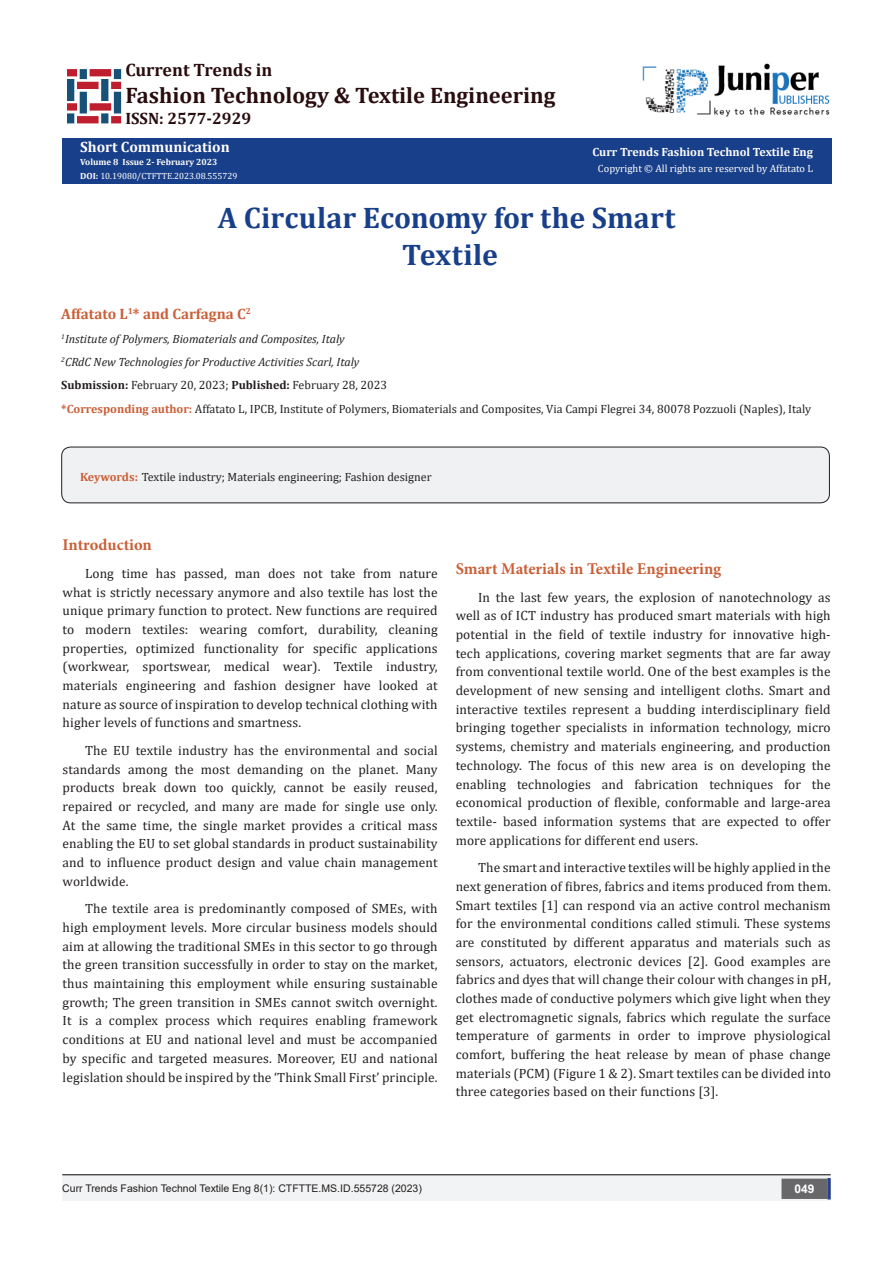
<style>
.page{position:relative;width:893px;height:1263px;background:#fff}
.page>*{position:absolute;margin:0;border:0;box-sizing:border-box;transform-origin:0 0}
.t1{font:700 29.85px "Cambria";color:#183f89}
.t2{font:700 22.5px "Cambria";color:#290c0e}
.t3{font:700 18px "Cambria";color:#290c0e}
.No_Spacing{font:700 16.5px "Minion Pro";color:#ca5f37}
.t4{font:700 16.5px "Cambria";color:#290c0e}
.t5{font:700 15px "Cambria";color:#ca5f37}
.t6{font:700 15px "Cambria";color:#fffefc}
.t7{font:13.5px/18.8px "Cambria";letter-spacing:.01em;color:#231f20;text-align:justify}
.t8{font:12px "Cambria";color:#231f20}
.t9{font:italic 12px "Cambria";color:#231f20}
.t10{font:700 12px "Cambria";color:#fffefc}
.t11{font:700 12px "Arial";color:#fff}
.t12{font:10.5px "Arial";color:#231f20}
.t13{font:10.5px "Cambria";color:#fffefc}
.t14{font:9px "Cambria";color:#fff}
.t15{font:700 9px "Cambria";color:#fffefc}
.s1{font-weight:700;color:#fffefc}
.s2{font-weight:700}
.s3{font-weight:700;color:#ca5f37}
</style>
<div class="page">
<div style="left:62px;top:138px;width:769px;height:45px;background:#183f89"></div>
<div style="left:62px;top:1175px;width:441px;height:26px;background:#f2f3f4"></div>
<div style="left:503px;top:1175px;width:328px;height:26px;background:#f2f3f4"></div>
<div style="left:782px;top:1179px;width:45px;height:19px;background:#68676a"></div>
<div style="left:781px;top:1178px;width:46px;height:21px;border:2px solid #68676a"></div>
<svg style="left:827px;top:1178px;width:4px;height:21px"></svg>
<img style="left:643px;top:63px;width:187px;height:54px">
<hr style="left:62px;top:1174px;width:769px;height:1px;background:#231f20">
<img style="left:67px;top:69px;width:55px;height:55px">
<div style="left:62px;top:447px;width:767px;height:56px;background:#f0f1f2;border-radius:9px"></div>
<div style="left:61px;top:447px;width:769px;height:56px;border:1px solid #231f20;border-radius:9px"></div>
<p class="t3" style="left:125px;top:57px;width:149px">Current Trends in</p>
<p class="t2" style="left:125px;top:80px;width:432px">Fashion Technology &amp; Textile Engineering</p>
<p class="t4" style="left:125px;top:107px;width:127px">ISSN: 2577-2929</p>
<p class="t6" style="left:80px;top:136px;width:151px">Short Communication</p>
<p class="t15" style="left:80px;top:156px;width:139px">Volume 8 Issue 2- February 2023</p>
<p class="t14" style="left:80px;top:170px;width:159px"><span class="s1">DOI:</span> 10.19080/CTFTTE.2023.08.555729</p>
<p class="t10" style="left:592px;top:144px;width:222px">Curr Trends Fashion Technol Textile Eng</p>
<p class="t13" style="left:598px;top:162px;width:217px">Copyright © All rights are reserved by Affatato L</p>
<p class="t1" style="left:218px;top:196px;width:459px">A Circular Economy for the Smart</p>
<p class="t1" style="left:402px;top:234px;width:97px">Textile</p>
<p class="t5" style="left:61px;top:303px;width:191px">Affatato L<sup>1</sup>* and Carfagna C<sup>2</sup></p>
<p class="t9" style="left:61px;top:330px;width:285px"><sup>1</sup>Institute of Polymers, Biomaterials and Composites, Italy</p>
<p class="t9" style="left:61px;top:353px;width:300px"><sup>2</sup>CRdC New Technologies for Productive Activities Scarl, Italy</p>
<p class="t8" style="left:61px;top:378px;width:327px"><span class="s2">Submission:</span> February 20, 2023; <span class="s2">Published:</span> February 28, 2023</p>
<p class="t8" style="left:61px;top:401px;width:751px"><span class="s3">*Corresponding author:</span> Affatato L, IPCB, Institute of Polymers, Biomaterials and Composites, Via Campi Flegrei 34, 80078 Pozzuoli (Naples), Italy</p>
<p class="t8" style="left:80px;top:470px;width:353px"><span class="s3">Keywords:</span> Textile industry; Materials engineering; Fashion designer</p>
<p class="No_Spacing" style="left:63px;top:533px;width:91px">Introduction</p>
<p class="t7" style="left:63px;top:564px;width:377px;text-indent:22px">Long time has passed, man does not take from nature what is strictly necessary anymore and also textile has lost the unique primary function to protect. New functions are required to modern textiles: wearing comfort, durability, cleaning properties, optimized functionality for specific applications (workwear, sportswear, medical wear). Textile industry, materials engineering and fashion designer have looked at nature as source of inspiration to develop technical clothing with higher levels of functions and smartness.</p>
<p class="t7" style="left:63px;top:741px;width:377px;text-indent:22px">The EU textile industry has the environmental and social standards among the most demanding on the planet. Many products break down too quickly, cannot be easily reused, repaired or recycled, and many are made for single use only.<br>At the same time, the single market provides a critical mass enabling the EU to set global standards in product sustainability and to influence product design and value chain management worldwide.</p>
<p class="t7" style="left:63px;top:899px;width:377px;text-indent:22px">The textile area is predominantly composed of SMEs, with high employment levels. More circular business models should aim at allowing the traditional SMEs in this sector to go through the green transition successfully in order to stay on the market, thus maintaining this employment while ensuring sustainable growth; The green transition in SMEs cannot switch overnight.<br>It is a complex process which requires enabling framework conditions at EU and national level and must be accompanied by specific and targeted measures. Moreover, EU and national legislation should be inspired by the ‘Think Small First’ principle.</p>
<p class="No_Spacing" style="left:456px;top:557px;width:267px">Smart Materials in Textile Engineering</p>
<p class="t7" style="left:456px;top:588px;width:377px;text-indent:22px">In the last few years, the explosion of nanotechnology as well as of ICT industry has produced smart materials with high potential in the field of textile industry for innovative high&shy;tech applications, covering market segments that are far away from conventional textile world. One of the best examples is the development of new sensing and intelligent cloths. Smart and interactive textiles represent a budding interdisciplinary field bringing together specialists in information technology, micro systems, chemistry and materials engineering, and production technology. The focus of this new area is on developing the enabling technologies and fabrication techniques for the economical production of flexible, conformable and large-area textile- based information systems that are expected to offer more applications for different end users.</p>
<p class="t7" style="left:456px;top:858px;width:377px;text-indent:22px">The smart and interactive textiles will be highly applied in the next generation of fibres, fabrics and items produced from them.<br>Smart textiles [1] can respond via an active control mechanism for the environmental conditions called stimuli. These systems are constituted by different apparatus and materials such as sensors, actuators, electronic devices [2]. Good examples are fabrics and dyes that will change their colour with changes in pH, clothes made of conductive polymers which give light when they get electromagnetic signals, fabrics which regulate the surface temperature of garments in order to improve physiological comfort, buffering the heat release by mean of phase change materials (PCM) (Figure 1 &amp; 2). Smart textiles can be divided into three categories based on their functions [3].</p>
<p class="t12" style="left:62px;top:1181px;width:361px">Curr Trends Fashion Technol Textile Eng 8(1): CTFTTE.MS.ID.555728 (2023)</p>
<p class="t11" style="left:794px;top:1180px;width:22px">049</p>
</div>
